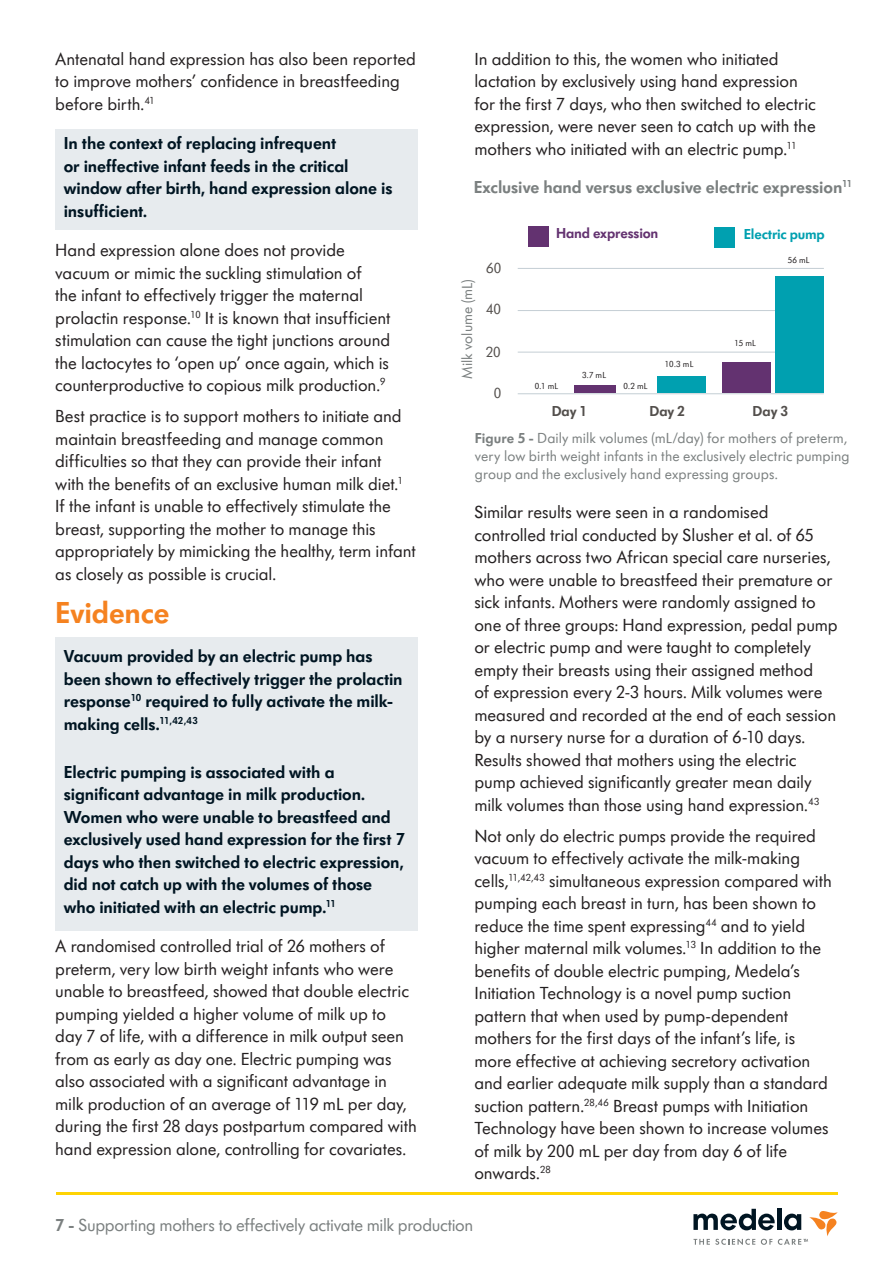
<style>
.page{position:relative;width:893px;height:1263px;background:#fff}
.page>*{position:absolute;margin:0;border:0;box-sizing:border-box;transform-origin:0 0}
.Headers{font:600 31.5px "Futura SB Medela";letter-spacing:-.005em;color:#f58220}
.main_body{font:18px/22.5px "Futura SB Medela";letter-spacing:-.005em;color:#231f20}
.Black_highlight_for{font:600 18px/22.5px "Futura SB Medela";letter-spacing:-.005em;color:#001522}
.t1{font:18px "Futura SB Medela";letter-spacing:-.02em;color:#7b8080}
.graph_gret{font:600 18px "Futura SB Medela";letter-spacing:-.005em;color:#7b8080}
.graph_gret-2{font:15px/18px "Futura SB Medela";letter-spacing:.005em;color:#7b8080}
.t2{font:600 15px "Futura SB Medela";letter-spacing:-.01em;color:#633270}
.t3{font:600 15px "Futura SB Medela";letter-spacing:-.005em;color:#534f4c}
.t4{font:600 15px "Futura SB Medela";letter-spacing:-.01em;color:#00a0b0}
.t5{font:15px "Futura SB Medela";color:#534f4c}
.References{font:9px "Futura SB Medela";letter-spacing:.025em;color:#231f20}
.s1{font-weight:600}
</style>
<div class="page">
<hr style="left:56px;top:1192px;width:782px;height:3px;background:#fed304">
<svg style="left:693px;top:1209px;width:145px;height:36px"></svg>
<div style="left:55px;top:129px;width:363px;height:101px;background:#e7ebee"></div>
<div style="left:55px;top:637px;width:363px;height:293px;background:#e7ebee"></div>
<hr style="left:518px;top:310px;width:305px;height:1px;background:#c4ced4">
<hr style="left:518px;top:352px;width:305px;height:1px;background:#c4ced4">
<hr style="left:518px;top:393px;width:306px;height:1px;background:#c4ced4">
<hr style="left:518px;top:268px;width:306px;height:1px;background:#c4ced4">
<div style="left:723px;top:363px;width:48px;height:30px;background:#633270"></div>
<div style="left:657px;top:376px;width:48px;height:17px;background:#00a0b0"></div>
<div style="left:574px;top:385px;width:42px;height:8px;background:#633270"></div>
<div style="left:529px;top:227px;width:20px;height:20px;background:#633270"></div>
<div style="left:715px;top:228px;width:20px;height:20px;background:#00a0b0"></div>
<div style="left:776px;top:277px;width:48px;height:116px;background:#00a0b0"></div>
<p class="main_body" style="left:55px;top:47px;width:362px">Antenatal hand expression has also been reported to improve mothers’ confidence in breastfeeding before birth.<sup>41</sup></p>
<p class="Black_highlight_for" style="left:64px;top:132px;width:330px">In the context of replacing infrequent<br>or ineffective infant feeds in the critical window after birth, hand expression alone is insufficient.</p>
<p class="main_body" style="left:55px;top:239px;width:337px">Hand expression alone does not provide vacuum or mimic the suckling stimulation of<br>the infant to effectively trigger the maternal prolactin response.<sup>10</sup> It is known that insufficient stimulation can cause the tight junctions around the lactocytes to ‘open up’ once again, which is counterproductive to copious milk production.<sup>9</sup></p>
<p class="main_body" style="left:55px;top:405px;width:362px">Best practice is to support mothers to initiate and maintain breastfeeding and manage common difficulties so that they can provide their infant<br>with the benefits of an exclusive human milk diet.<sup>1<br></sup>If the infant is unable to effectively stimulate the breast, supporting the mother to manage this appropriately by mimicking the healthy, term infant as closely as possible is crucial.</p>
<p class="Headers" style="left:55px;top:593px;width:116px">Evidence</p>
<p class="Black_highlight_for" style="left:64px;top:645px;width:340px">Vacuum provided by an electric pump has been shown to effectively trigger the prolactin response<sup>10</sup> required to fully activate the milk&shy;making cells.<sup>11,42,43</sup></p>
<p class="Black_highlight_for" style="left:64px;top:760px;width:343px">Electric pumping is associated with a significant advantage in milk production.<br>Women who were unable to breastfeed and exclusively used hand expression for the first 7 days who then switched to electric expression, did not catch up with the volumes of those who initiated with an electric pump.<sup>11</sup></p>
<p class="main_body" style="left:55px;top:935px;width:363px">A randomised controlled trial of 26 mothers of preterm, very low birth weight infants who were unable to breastfeed, showed that double electric pumping yielded a higher volume of milk up to day 7 of life, with a difference in milk output seen from as early as day one. Electric pumping was also associated with a significant advantage in milk production of an average of 119 mL per day, during the first 28 days postpartum compared with hand expression alone, controlling for covariates.</p>
<p class="main_body" style="left:474px;top:47px;width:343px">In addition to this, the women who initiated lactation by exclusively using hand expression for the first 7 days, who then switched to electric expression, were never seen to catch up with the mothers who initiated with an electric pump.<sup>11</sup></p>
<p class="graph_gret" style="left:474px;top:176px;width:380px">Exclusive hand versus exclusive electric expression<sup>11</sup></p>
<p class="graph_gret-2" style="left:458px;top:379px;width:101px;rotate:-90deg">Milk volume (mL)</p>
<p class="t5" style="left:486px;top:259px;width:17px">60</p>
<p class="t5" style="left:486px;top:301px;width:16px">40</p>
<p class="t5" style="left:486px;top:343px;width:16px">20</p>
<p class="t5" style="left:494px;top:384px;width:9px">0</p>
<p class="t2" style="left:556px;top:224px;width:104px">Hand expression</p>
<p class="t4" style="left:744px;top:225px;width:83px">Electric pump</p>
<p class="References" style="left:535px;top:381px;width:25px">0.1 mL</p>
<p class="References" style="left:582px;top:370px;width:26px">3.7 mL</p>
<p class="References" style="left:623px;top:381px;width:26px">0.2 mL</p>
<p class="References" style="left:665px;top:359px;width:30px">10.3 mL</p>
<p class="References" style="left:735px;top:338px;width:23px">15 mL</p>
<p class="References" style="left:788px;top:255px;width:23px">56 mL</p>
<p class="t3" style="left:552px;top:402px;width:37px">Day 1</p>
<p class="t3" style="left:649px;top:402px;width:37px">Day 2</p>
<p class="t3" style="left:753px;top:402px;width:37px">Day 3</p>
<p class="graph_gret-2" style="left:475px;top:429px;width:376px"><span class="s1">Figure 5 -</span> Daily milk volumes (mL/day) for mothers of preterm, very low birth weight infants in the exclusively electric pumping group and the exclusively hand expressing groups.</p>
<p class="main_body" style="left:474px;top:501px;width:365px">Similar results were seen in a randomised controlled trial conducted by Slusher et al. of 65 mothers across two African special care nurseries, who were unable to breastfeed their premature or sick infants. Mothers were randomly assigned to one of three groups: Hand expression, pedal pump or electric pump and were taught to completely empty their breasts using their assigned method<br>of expression every 2-3 hours. Milk volumes were measured and recorded at the end of each session by a nursery nurse for a duration of 6-10 days.<br>Results showed that mothers using the electric pump achieved significantly greater mean daily milk volumes than those using hand expression.<sup>43</sup></p>
<p class="main_body" style="left:474px;top:825px;width:359px">Not only do electric pumps provide the required vacuum to effectively activate the milk-making cells,<sup>11,42,43</sup> simultaneous expression compared with pumping each breast in turn, has been shown to reduce the time spent expressing<sup>44</sup> and to yield higher maternal milk volumes.<sup>13</sup> In addition to the benefits of double electric pumping, Medela’s Initiation Technology is a novel pump suction pattern that when used by pump-dependent mothers for the first days of the infant’s life, is more effective at achieving secretory activation and earlier adequate milk supply than a standard suction pattern.<sup>28,46</sup> Breast pumps with Initiation Technology have been shown to increase volumes of milk by 200 mL per day from day 6 of life onwards.<sup>28</sup></p>
<p class="t1" style="left:55px;top:1214px;width:420px"><span class="s1">7 -</span> Supporting mothers to effectively activate milk production</p>
</div>
